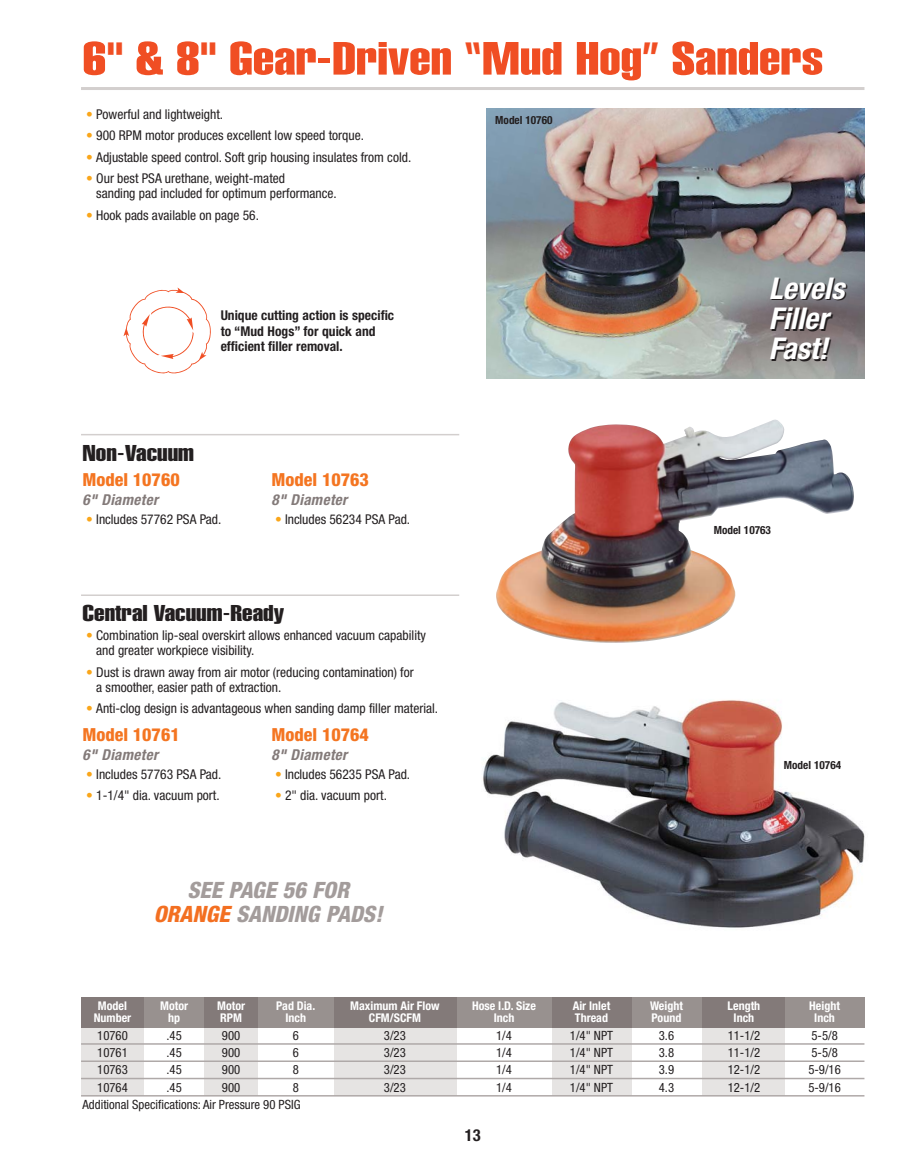
<style>
.page{position:relative;width:905px;height:1175px;background:#fff}
.page>*{position:absolute;margin:0;border:0;box-sizing:border-box;transform-origin:0 0}
.t1{font:45.75px "Helvetica Extra Compressed";color:#f04e23;scale:1.4 1}
.t2{font:italic 700 condensed 30px/30px "Helvetica Neue";color:#fff}
.t3{font:italic 800 condensed 22.5px/24px "Helvetica Neue";color:#a39c9b;text-align:center}
.t4{font:22.5px "Helvetica Extra Compressed";color:#231f20;scale:1.4 1}
.t5{font:800 condensed 18px "Helvetica Neue";color:#f47521}
.t6{font:700 condensed 16.5px "Helvetica Neue";color:#231f20}
.t7{font:italic 700 condensed 15px "Helvetica Neue";letter-spacing:.025em;color:#837a79}
.t8{font:condensed 13.5px/15.8px "Helvetica Neue";color:#231f20}
.t9{font:700 condensed 13.5px/15.8px "Helvetica Neue";color:#231f20}
.t10{font:condensed 12.75px "Helvetica Neue";color:#231f20}
.t11{font:700 condensed 12px "Helvetica Neue";color:#fff}
.t12{font:700 condensed 11.25px "Helvetica Neue";color:#231f20}
.s1{color:#faa61a}
.s2{color:#f36f21}
</style>
<div class="page">
<img style="left:486px;top:108px;width:378px;height:270px">
<img style="left:483px;top:700px;width:382px;height:228px">
<hr style="left:81px;top:87px;width:783px;height:3px;background:#d3cfce">
<hr style="left:81px;top:434px;width:378px;height:1px;background:#d3cfce">
<hr style="left:81px;top:594px;width:378px;height:2px;background:#d3cfce">
<div style="left:82px;top:997px;width:782px;height:30px;background:#98918f"></div>
<div style="left:81px;top:1024px;width:62px;height:72px;background:#e6e4e3"></div>
<div style="left:81px;top:997px;width:62px;height:30px;background:#837a79"></div>
<div style="left:204px;top:1024px;width:54px;height:71px;background:#e6e4e3"></div>
<div style="left:204px;top:997px;width:54px;height:30px;background:#837a79"></div>
<div style="left:334px;top:1024px;width:122px;height:71px;background:#e6e4e3"></div>
<div style="left:334px;top:997px;width:122px;height:30px;background:#837a79"></div>
<div style="left:552px;top:1024px;width:79px;height:71px;background:#e6e4e3"></div>
<div style="left:552px;top:997px;width:79px;height:30px;background:#837a79"></div>
<div style="left:702px;top:1024px;width:82px;height:71px;background:#e6e4e3"></div>
<div style="left:702px;top:997px;width:82px;height:30px;background:#837a79"></div>
<hr style="left:81px;top:1043px;width:783px;height:1px;background:#afa9a8">
<hr style="left:81px;top:1060px;width:783px;height:2px;background:#afa9a8">
<hr style="left:81px;top:1077px;width:783px;height:2px;background:#afa9a8">
<hr style="left:81px;top:1095px;width:783px;height:1px;background:#afa9a8">
<img style="left:496px;top:419px;width:358px;height:224px">
<svg style="left:123px;top:287px;width:88px;height:86px"></svg>
<h1 class="t1" style="left:83px;top:42px;width:530px">6" &amp; 8" Gear-Driven “Mud Hog” Sanders</h1>
<p class="t8" style="left:86px;top:108px;width:139px"><span class="s1">•</span> Powerful and lightweight.</p>
<p class="t8" style="left:86px;top:129px;width:279px"><span class="s1">•</span> 900 RPM motor produces excellent low speed torque.</p>
<p class="t8" style="left:86px;top:150px;width:327px"><span class="s1">•</span> Adjustable speed control. Soft grip housing insulates from cold.</p>
<p class="t8" style="left:96px;top:171px;width:242px;text-indent:-10px"><span class="s1">•</span> Our best PSA urethane, weight-mated<br>sanding pad included for optimum performance.</p>
<p class="t8" style="left:86px;top:208px;width:174px"><span class="s1">•</span> Hook pads available on page 56.</p>
<p class="t9" style="left:221px;top:308px;width:175px">Unique cutting action is specific to “Mud Hogs” for quick and efficient filler removal.</p>
<h3 class="t4" style="left:83px;top:445px;width:81px">Non-Vacuum</h3>
<h3 class="t5" style="left:82px;top:473px;width:99px">Model 10760</h3>
<h3 class="t5" style="left:271px;top:473px;width:99px">Model 10763</h3>
<p class="t7" style="left:82px;top:494px;width:80px">6" Diameter</p>
<p class="t7" style="left:271px;top:494px;width:80px">8" Diameter</p>
<p class="t8" style="left:86px;top:512px;width:137px"><span class="s1">•</span> Includes 57762 PSA Pad.</p>
<p class="t8" style="left:275px;top:512px;width:137px"><span class="s1">•</span> Includes 56234 PSA Pad.</p>
<h3 class="t4" style="left:83px;top:605px;width:145px">Central Vacuum-Ready</h3>
<p class="t8" style="left:96px;top:628px;width:331px;text-indent:-10px"><span class="s1">•</span> Combination lip-seal overskirt allows enhanced vacuum capability and greater workpiece visibility.</p>
<p class="t8" style="left:96px;top:665px;width:319px;text-indent:-10px"><span class="s1">•</span> Dust is drawn away from air motor (reducing contamination) for a smoother, easier path of extraction.</p>
<p class="t8" style="left:86px;top:702px;width:353px"><span class="s1">•</span> Anti-clog design is advantageous when sanding damp filler material.</p>
<h3 class="t5" style="left:82px;top:728px;width:99px">Model 10761</h3>
<h3 class="t5" style="left:271px;top:728px;width:99px">Model 10764</h3>
<p class="t7" style="left:82px;top:749px;width:80px">6" Diameter</p>
<p class="t7" style="left:271px;top:749px;width:80px">8" Diameter</p>
<p class="t8" style="left:86px;top:767px;width:137px"><span class="s1">•</span> Includes 57763 PSA Pad.</p>
<p class="t8" style="left:275px;top:767px;width:137px"><span class="s1">•</span> Includes 56235 PSA Pad.</p>
<p class="t8" style="left:86px;top:788px;width:135px"><span class="s1">•</span> 1-1/4" dia. vacuum port.</p>
<p class="t8" style="left:275px;top:788px;width:113px"><span class="s1">•</span> 2" dia. vacuum port.</p>
<h3 class="t3" style="left:154px;top:880px;width:234px">SEE PAGE 56 FOR<br><span class="s2">ORANGE</span> SANDING PADS!</h3>
<p class="t12" style="left:495px;top:116px;width:59px">Model 10760</p>
<h2 class="t2" style="left:768px;top:276px;width:83px">Levels<br>Filler<br>Fast!</h2>
<p class="t12" style="left:713px;top:525px;width:59px">Model 10763</p>
<p class="t12" style="left:783px;top:760px;width:59px">Model 10764</p>
<p class="t11" style="left:98px;top:1001px;width:31px">Model</p>
<p class="t11" style="left:160px;top:1001px;width:29px">Motor</p>
<p class="t11" style="left:217px;top:1001px;width:29px">Motor</p>
<p class="t11" style="left:276px;top:1001px;width:41px">Pad Dia.</p>
<p class="t11" style="left:350px;top:1001px;width:91px">Maximum Air Flow</p>
<p class="t11" style="left:472px;top:1001px;width:65px">Hose I.D. Size</p>
<p class="t11" style="left:572px;top:1001px;width:39px">Air Inlet</p>
<p class="t11" style="left:650px;top:1001px;width:34px">Weight</p>
<p class="t11" style="left:727px;top:1001px;width:34px">Length</p>
<p class="t11" style="left:809px;top:1001px;width:32px">Height</p>
<p class="t11" style="left:94px;top:1013px;width:39px">Number</p>
<p class="t11" style="left:168px;top:1013px;width:13px">hp</p>
<p class="t11" style="left:220px;top:1013px;width:23px">RPM</p>
<p class="t11" style="left:285px;top:1013px;width:22px">Inch</p>
<p class="t11" style="left:369px;top:1013px;width:53px">CFM/SCFM</p>
<p class="t11" style="left:493px;top:1013px;width:22px">Inch</p>
<p class="t11" style="left:575px;top:1013px;width:35px">Thread</p>
<p class="t11" style="left:651px;top:1013px;width:31px">Pound</p>
<p class="t11" style="left:733px;top:1013px;width:22px">Inch</p>
<p class="t11" style="left:814px;top:1013px;width:22px">Inch</p>
<p class="t10" style="left:97px;top:1030px;width:32px">10760</p>
<p class="t10" style="left:166px;top:1030px;width:17px">.45</p>
<p class="t10" style="left:222px;top:1030px;width:20px">900</p>
<p class="t10" style="left:293px;top:1030px;width:8px">6</p>
<p class="t10" style="left:384px;top:1030px;width:23px">3/23</p>
<p class="t10" style="left:496px;top:1030px;width:17px">1/4</p>
<p class="t10" style="left:570px;top:1030px;width:45px">1/4" NPT</p>
<p class="t10" style="left:658px;top:1030px;width:17px">3.6</p>
<p class="t10" style="left:727px;top:1030px;width:34px">11-1/2</p>
<p class="t10" style="left:811px;top:1030px;width:28px">5-5/8</p>
<p class="t10" style="left:97px;top:1047px;width:32px">10761</p>
<p class="t10" style="left:166px;top:1047px;width:17px">.45</p>
<p class="t10" style="left:222px;top:1047px;width:20px">900</p>
<p class="t10" style="left:293px;top:1047px;width:8px">6</p>
<p class="t10" style="left:384px;top:1047px;width:23px">3/23</p>
<p class="t10" style="left:496px;top:1047px;width:17px">1/4</p>
<p class="t10" style="left:570px;top:1047px;width:45px">1/4" NPT</p>
<p class="t10" style="left:658px;top:1047px;width:17px">3.8</p>
<p class="t10" style="left:727px;top:1047px;width:34px">11-1/2</p>
<p class="t10" style="left:811px;top:1047px;width:28px">5-5/8</p>
<p class="t10" style="left:97px;top:1065px;width:32px">10763</p>
<p class="t10" style="left:166px;top:1065px;width:17px">.45</p>
<p class="t10" style="left:222px;top:1065px;width:20px">900</p>
<p class="t10" style="left:293px;top:1065px;width:8px">8</p>
<p class="t10" style="left:384px;top:1065px;width:23px">3/23</p>
<p class="t10" style="left:496px;top:1065px;width:17px">1/4</p>
<p class="t10" style="left:570px;top:1065px;width:45px">1/4" NPT</p>
<p class="t10" style="left:658px;top:1065px;width:17px">3.9</p>
<p class="t10" style="left:727px;top:1065px;width:34px">12-1/2</p>
<p class="t10" style="left:808px;top:1065px;width:34px">5-9/16</p>
<p class="t10" style="left:97px;top:1082px;width:32px">10764</p>
<p class="t10" style="left:166px;top:1082px;width:17px">.45</p>
<p class="t10" style="left:222px;top:1082px;width:20px">900</p>
<p class="t10" style="left:293px;top:1082px;width:8px">8</p>
<p class="t10" style="left:384px;top:1082px;width:23px">3/23</p>
<p class="t10" style="left:496px;top:1082px;width:17px">1/4</p>
<p class="t10" style="left:570px;top:1082px;width:45px">1/4" NPT</p>
<p class="t10" style="left:658px;top:1082px;width:17px">4.3</p>
<p class="t10" style="left:727px;top:1082px;width:34px">12-1/2</p>
<p class="t10" style="left:808px;top:1082px;width:34px">5-9/16</p>
<p class="t10" style="left:83px;top:1099px;width:219px">Additional Specifications: Air Pressure 90 PSIG</p>
<p class="t6" style="left:465px;top:1129px;width:17px">13</p>
</div>
